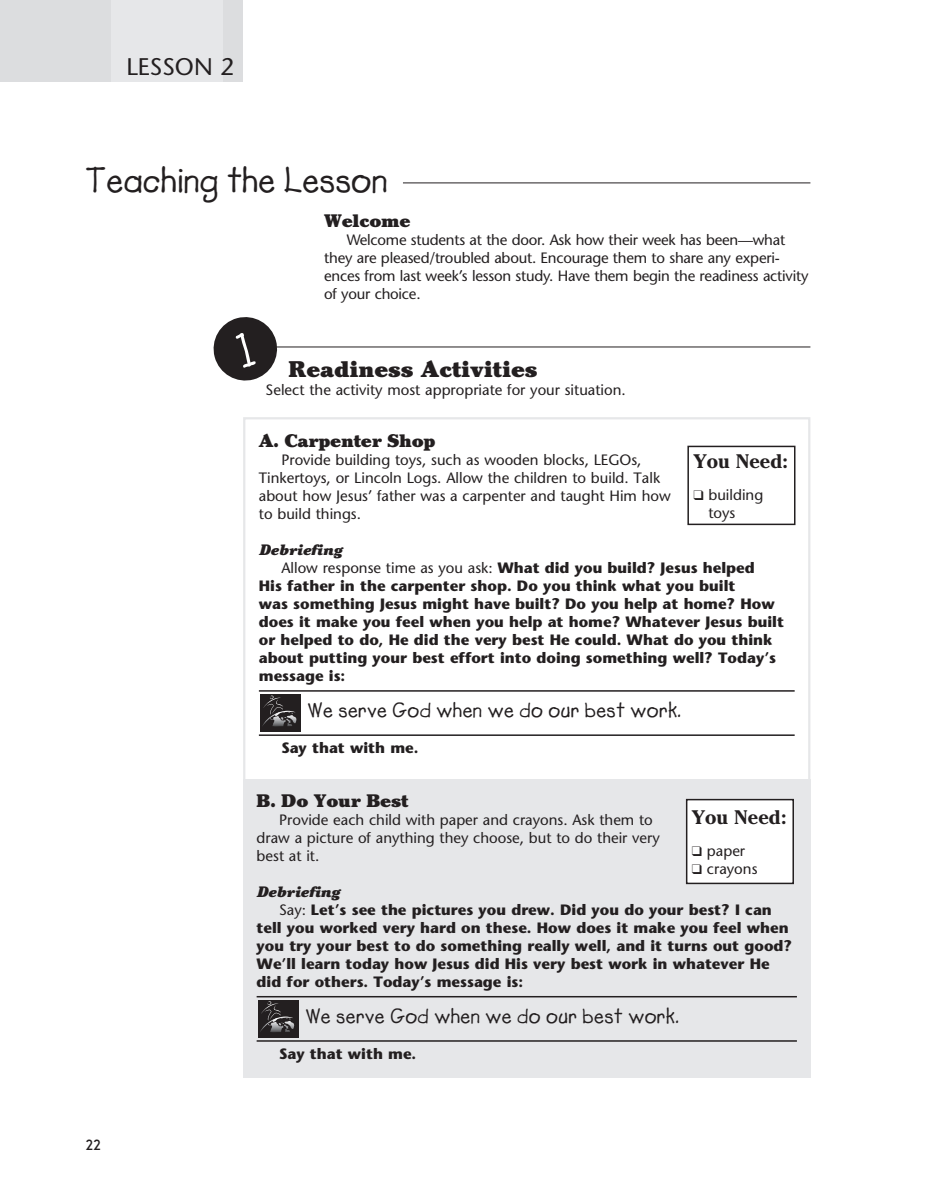
<style>
.page{position:relative;width:932px;height:1202px;background:#fff}
.page>*{position:absolute;margin:0;border:0;box-sizing:border-box;transform-origin:0 0}
.t1{font:36px "Lemonade ICG Bold";color:#231f20}
.t2{font:24px "Stone Sans";color:#231f20}
.Readiness{font:900 22.5px "Cheltenham";color:#231f20}
.Power_Point{font:21px "Lemonade ICG Bold";letter-spacing:.015em;color:#231f20}
.Untitled{font:700 19.5px "Cheltenham";color:#231f20}
.Activities_Subhead{font:900 18px "Cheltenham";letter-spacing:-.01em;color:#231f20}
.t3{font:700 15px/18px "Stone Sans";color:#231f20}
.Untitled-2{font:15px/18px "Stone Sans";color:#231f20}
.Breaker{font:italic 900 15px "Cheltenham";color:#231f20}
.t4{font:700 15px "New Garden";color:#231f20}
.s1{font-weight:400}
</style>
<div class="page">
<div style="left:0;top:0;width:112px;height:81px;background:#dcdddf"></div>
<div style="left:112px;top:0;width:111px;height:81px;background:#e6e7e9"></div>
<div style="left:223px;top:0;width:20px;height:81px;background:#dcdddf"></div>
<hr style="left:403px;top:182px;width:407px;height:1px;background:#231f20">
<hr style="left:259px;top:690px;width:535px;height:1px;background:#231f20">
<hr style="left:259px;top:734px;width:535px;height:2px;background:#231f20">
<div style="left:260px;top:694px;width:40px;height:37px;background:#231f20"></div>
<svg style="left:262px;top:695px;width:35px;height:31px"></svg>
<div style="left:243px;top:779px;width:567px;height:298px;background:#e6e7e9"></div>
<hr style="left:256px;top:996px;width:540px;height:1px;background:#231f20">
<hr style="left:256px;top:1040px;width:540px;height:1px;background:#231f20">
<div style="left:258px;top:1000px;width:40px;height:37px;background:#231f20"></div>
<svg style="left:260px;top:1001px;width:34px;height:31px"></svg>
<hr style="left:216px;top:346px;width:594px;height:1px;background:#231f20">
<div style="left:687px;top:446px;width:108px;height:79px;border:2px solid #231f20"></div>
<div style="left:686px;top:799px;width:107px;height:84px;background:#fff"></div>
<div style="left:686px;top:799px;width:108px;height:85px;border:2px solid #231f20"></div>
<svg style="left:213px;top:317px;width:67px;height:64px"></svg>
<p class="t2" style="left:126px;top:52px;width:109px">LESSON 2</p>
<p class="t1" style="left:86px;top:159px;width:303px">Teaching the Lesson</p>
<p class="Activities_Subhead" style="left:324px;top:210px;width:88px">Welcome</p>
<p class="Untitled-2" style="left:324px;top:231px;width:486px;text-indent:22px">Welcome students at the door. Ask how their week has been—what they are pleased/troubled about. Encourage them to share any experi&shy;ences from last week’s lesson study. Have them begin the readiness activity of your choice.</p>
<p class="Readiness" style="left:288px;top:356px;width:251px">Readiness Activities</p>
<p class="Untitled-2" style="left:266px;top:381px;width:362px">Select the activity most appropriate for your situation.</p>
<p class="t4" style="left:86px;top:1136px;width:17px">22</p>
<p class="Activities_Subhead" style="left:259px;top:430px;width:178px">A. Carpenter Shop</p>
<p class="Untitled-2" style="left:259px;top:451px;width:413px;text-indent:22px">Provide building toys, such as wooden blocks, LEGOs, Tinkertoys, or Lincoln Logs. Allow the children to build. Talk about how Jesus’ father was a carpenter and taught Him how to build things.</p>
<p class="Breaker" style="left:259px;top:541px;width:85px">Debriefing</p>
<p class="t3" style="left:259px;top:559px;width:526px;text-indent:22px"><span class="s1">Allow response time as you ask:</span> What did you build? Jesus helped<br>His father in the carpenter shop. Do you think what you built<br>was something Jesus might have built? Do you help at home? How does it make you feel when you help at home? Whatever Jesus built or helped to do, He did the very best He could. What do you think about putting your best effort into doing something well? Today’s message is:</p>
<p class="Power_Point" style="left:307px;top:698px;width:375px">We serve God when we do our best work.</p>
<p class="t3" style="left:281px;top:739px;width:139px">Say that with me.</p>
<p class="Activities_Subhead" style="left:256px;top:789px;width:153px">B. Do Your Best</p>
<p class="Untitled-2" style="left:256px;top:810px;width:405px;text-indent:22px">Provide each child with paper and crayons. Ask them to draw a picture of anything they choose, but to do their very best at it.</p>
<p class="Breaker" style="left:256px;top:882px;width:85px">Debriefing</p>
<p class="t3" style="left:256px;top:900px;width:537px;text-indent:22px"><span class="s1">Say:</span> Let’s see the pictures you drew. Did you do your best? I can tell you worked very hard on these. How does it make you feel when you try your best to do something really well, and it turns out good?<br>We’ll learn today how Jesus did His very best work in whatever He did for others. Today’s message is:</p>
<p class="Power_Point" style="left:305px;top:1003px;width:375px">We serve God when we do our best work.</p>
<p class="t3" style="left:279px;top:1044px;width:139px">Say that with me.</p>
<p class="Untitled" style="left:693px;top:449px;width:96px">You Need:</p>
<p class="Untitled-2" style="left:708px;top:485px;width:56px;text-indent:-15px">❑ building toys</p>
<p class="Untitled" style="left:692px;top:805px;width:96px">You Need:</p>
<p class="Untitled-2" style="left:692px;top:841px;width:55px">❑ paper</p>
<p class="Untitled-2" style="left:692px;top:859px;width:67px">❑ crayons</p>
</div>
